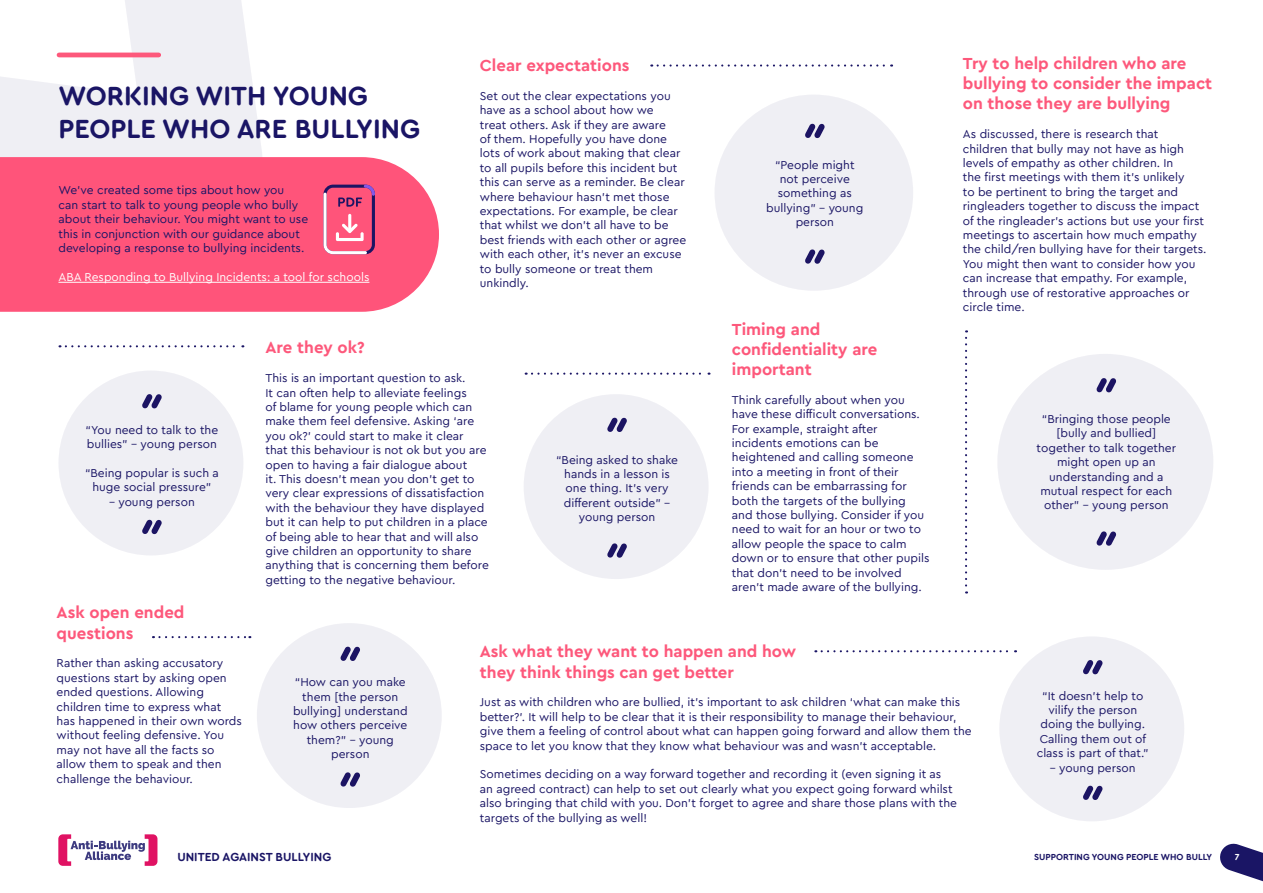
<style>
.page{position:relative;width:1263px;height:893px;background:#fff}
.page>*{position:absolute;margin:0;border:0;box-sizing:border-box;transform-origin:0 0}
.t1{font:700 27px/32.4px "Cera Round Pro";color:#1a1565}
.t2{font:700 16.8px/20.1px "Cera Pro";color:#fd587b}
.t3{font:12px/14.4px "Cera Pro";color:#1a1565}
.t4{font:12px "Cera Pro";color:#fff}
.t5{font:700 12px "Cera Round Pro";color:#1a1565}
.t6{font:700 9px "Cera Round Pro";color:#1a1565}
.t7{font:700 9px "Cera Round Pro";color:#fff}
</style>
<div class="page">
<svg style="left:0;top:0;width:262px;height:157px;fill:#efeff4"></svg>
<div style="left:58px;top:370px;width:185px;height:185px;background:#efeff4;border-radius:50%"></div>
<div style="left:714px;top:95px;width:199px;height:196px;background:#efeff4;border-radius:50%"></div>
<div style="left:524px;top:394px;width:185px;height:185px;background:#efeff4;border-radius:50%"></div>
<div style="left:997px;top:354px;width:216px;height:216px;background:#efeff4;border-radius:50%"></div>
<div style="left:999px;top:636px;width:185px;height:185px;background:#efeff4;border-radius:50%"></div>
<div style="left:257px;top:623px;width:185px;height:185px;background:#efeff4;border-radius:50%"></div>
<div style="left:0;top:157px;width:439px;height:155px;background:#ff547a"></div>
<svg style="left:1220px;top:843px;width:43px;height:39px"></svg>
<svg style="left:58px;top:834px;width:99px;height:32px"></svg>
<hr style="left:58px;top:282px;width:311px;height:1px;background:#fff">
<hr style="left:59px;top:53px;width:100px;height:4px;background:#fd587b">
<svg style="left:323px;top:185px;width:52px;height:69px;background:#e0648b"></svg>
<svg style="left:142px;top:394px;width:20px;height:15px"></svg>
<svg style="left:805px;top:123px;width:20px;height:15px"></svg>
<svg style="left:607px;top:417px;width:20px;height:15px"></svg>
<svg style="left:1096px;top:378px;width:20px;height:15px"></svg>
<svg style="left:1083px;top:660px;width:20px;height:15px"></svg>
<svg style="left:340px;top:646px;width:20px;height:15px"></svg>
<svg style="left:142px;top:519px;width:20px;height:15px"></svg>
<svg style="left:805px;top:249px;width:20px;height:15px"></svg>
<svg style="left:607px;top:543px;width:20px;height:15px"></svg>
<svg style="left:1096px;top:531px;width:20px;height:15px"></svg>
<svg style="left:1083px;top:785px;width:20px;height:15px"></svg>
<svg style="left:340px;top:772px;width:20px;height:15px"></svg>
<svg style="left:658px;top:64px;width:234px;height:3px"></svg>
<svg style="left:60px;top:345px;width:183px;height:2px"></svg>
<svg style="left:153px;top:636px;width:97px;height:2px"></svg>
<svg style="left:526px;top:373px;width:183px;height:2px"></svg>
<svg style="left:822px;top:650px;width:194px;height:2px"></svg>
<svg style="left:965px;top:338px;width:2px;height:255px"></svg>
<h1 class="t1" style="left:58px;top:79px;width:363px">WORKING WITH YOUNG<br>PEOPLE WHO ARE BULLYING</h1>
<p class="t3" style="left:58px;top:183px;width:251px">We’ve created some tips about how you<br>can start to talk to young people who bully about their behaviour. You might want to use this in conjunction with our guidance about developing a response to bullying incidents.</p>
<p class="t4" style="left:58px;top:269px;width:312px">ABA Responding to Bullying Incidents: a tool for schools</p>
<h2 class="t2" style="left:480px;top:55px;width:151px">Clear expectations</h2>
<p class="t3" style="left:480px;top:88px;width:208px">Set out the clear expectations you have as a school about how we<br>treat others. Ask if they are aware<br>of them. Hopefully you have done lots of work about making that clear to all pupils before this incident but this can serve as a reminder. Be clear where behaviour hasn’t met those expectations. For example, be clear that whilst we don’t all have to be best friends with each other or agree with each other, it’s never an excuse to bully someone or treat them unkindly.</p>
<p class="t3" style="left:86px;top:422px;width:134px">“You need to talk to the bullies” – young person</p>
<p class="t3" style="left:85px;top:465px;width:135px;text-align:center">“Being popular is such a huge social pressure”</p>
<p class="t3" style="left:109px;top:494px;width:87px">– young person</p>
<h2 class="t2" style="left:265px;top:337px;width:101px">Are they ok?</h2>
<p class="t3" style="left:265px;top:370px;width:225px">This is an important question to ask.<br>It can often help to alleviate feelings<br>of blame for young people which can make them feel defensive. Asking ‘are you ok?’ could start to make it clear<br>that this behaviour is not ok but you are open to having a fair dialogue about<br>it. This doesn’t mean you don’t get to very clear expressions of dissatisfaction with the behaviour they have displayed but it can help to put children in a place of being able to hear that and will also give children an opportunity to share anything that is concerning them before getting to the negative behaviour.</p>
<p class="t3" style="left:556px;top:452px;width:123px;text-align:center">“Being asked to shake hands in a lesson is one thing. It’s very different outside” – young person</p>
<p class="t3" style="left:766px;top:157px;width:99px;text-align:center">“People might not perceive something as bullying” – young person</p>
<h2 class="t2" style="left:732px;top:318px;width:147px">Timing and confidentiality are important</h2>
<p class="t3" style="left:732px;top:392px;width:199px">Think carefully about when you have these difficult conversations.<br>For example, straight after incidents emotions can be heightened and calling someone into a meeting in front of their friends can be embarrassing for both the targets of the bullying<br>and those bullying. Consider if you need to wait for an hour or two to allow people the space to calm down or to ensure that other pupils that don’t need to be involved aren’t made aware of the bullying.</p>
<h2 class="t2" style="left:963px;top:53px;width:251px">Try to help children who are bullying to consider the impact on those they are bullying</h2>
<p class="t3" style="left:963px;top:126px;width:245px">As discussed, there is research that<br>children that bully may not have as high levels of empathy as other children. In<br>the first meetings with them it’s unlikely<br>to be pertinent to bring the target and ringleaders together to discuss the impact of the ringleader’s actions but use your first meetings to ascertain how much empathy the child/ren bullying have for their targets.<br>You might then want to consider how you can increase that empathy. For example, through use of restorative approaches or circle time.</p>
<p class="t3" style="left:1036px;top:411px;width:141px;text-align:center">“Bringing those people [bully and bullied] together to talk together might open up an understanding and a mutual respect for each other” – young person</p>
<h2 class="t2" style="left:57px;top:602px;width:129px">Ask open ended questions</h2>
<p class="t3" style="left:57px;top:656px;width:187px">Rather than asking accusatory questions start by asking open ended questions. Allowing children time to express what has happened in their own words without feeling defensive. You may not have all the facts so allow them to speak and then challenge the behaviour.</p>
<p class="t3" style="left:293px;top:674px;width:116px;text-align:center">“How can you make them [the person bullying] understand how others perceive them?” – young person</p>
<h2 class="t2" style="left:480px;top:641px;width:318px">Ask what they want to happen and how they think things can get better</h2>
<p class="t3" style="left:480px;top:695px;width:493px">Just as with children who are bullied, it’s important to ask children ‘what can make this better?’. It will help to be clear that it is their responsibility to manage their behaviour, give them a feeling of control about what can happen going forward and allow them the space to let you know that they know what behaviour was and wasn’t acceptable.</p>
<p class="t3" style="left:480px;top:767px;width:479px">Sometimes deciding on a way forward together and recording it (even signing it as an agreed contract) can help to set out clearly what you expect going forward whilst also bringing that child with you. Don’t forget to agree and share those plans with the targets of the bullying as well!</p>
<p class="t3" style="left:1037px;top:688px;width:114px;text-align:center">“It doesn’t help to vilify the person doing the bullying.<br>Calling them out of class is part of that.”</p>
<p class="t3" style="left:1050px;top:760px;width:87px">– young person</p>
<p class="t5" style="left:177px;top:849px;width:155px">UNITED AGAINST BULLYING</p>
<p class="t6" style="left:1034px;top:851px;width:179px">SUPPORTING YOUNG PEOPLE WHO BULLY</p>
<p class="t7" style="left:1235px;top:851px;width:6px">7</p>
</div>
